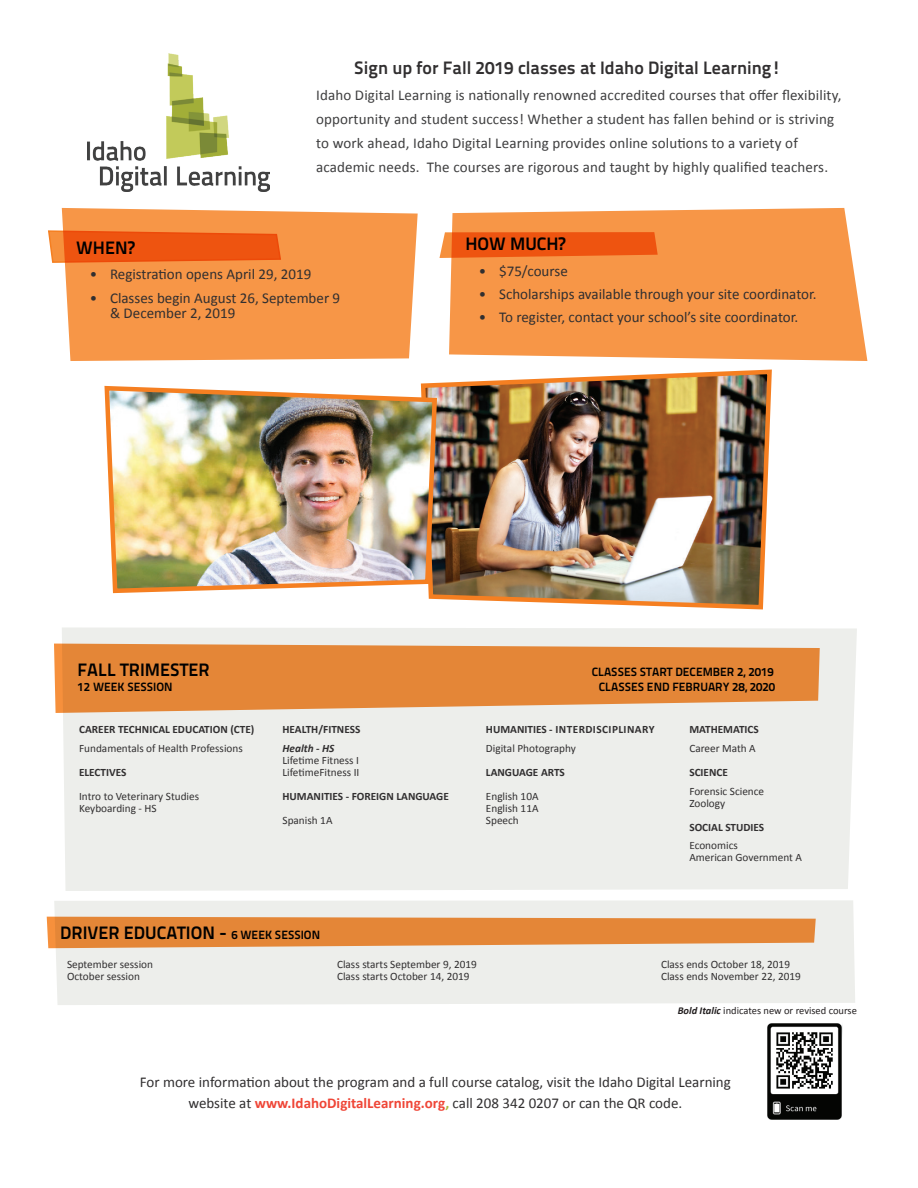
<style>
.page{position:relative;width:918px;height:1188px;background:#fff}
.page>*{position:absolute;margin:0;border:0;box-sizing:border-box;transform-origin:0 0}
.t1{font:18px "Titillium Text 14 L 800 wt";color:#000}
.t2{font:18px "Titillium Text 14 L 800 wt";color:#312f30}
.t3{font:15px/21px "Calibri";color:#312f30;text-align:center}
.t4{font:15px/24px "Calibri";letter-spacing:.01em;color:#3e3e3f}
.t5{font:12px "Titillium Text 14 L 800 wt";color:#000}
.t6{font:11.25px/12px "Calibri";color:#312f30}
.t7{font:700 11.25px "Calibri";color:#312f30}
.t8{font:700 11.25px "Calibri";letter-spacing:.04em;color:#312f30}
.t9{font:italic 700 11.25px "Calibri";color:#312f30}
.t10{font:10.5px "Calibri";color:#231f20}
.s1{font-size:12px}
.s2{font-weight:700;font-style:italic}
.s3{font-weight:700;color:#ef4637}
.s4{font-weight:700;color:#adb83d}
</style>
<div class="page">
<svg style="left:449px;top:208px;width:418px;height:153px;background:#f79d54"></svg>
<svg style="left:440px;top:232px;width:218px;height:26px;background:#ef5d18"></svg>
<div style="left:62px;top:208px;width:356px;height:153px;background:#f79647"></div>
<svg style="left:48px;top:230px;width:234px;height:34px;background:#ef611c"></svg>
<img style="left:87px;top:54px;width:183px;height:137px">
<div style="left:62px;top:627px;width:795px;height:264px;background:#edeeeb"></div>
<svg style="left:54px;top:644px;width:766px;height:69px;background:#e5924c"></svg>
<div style="left:54px;top:900px;width:801px;height:105px;background:#edeeeb"></div>
<svg style="left:47px;top:917px;width:769px;height:31px;background:#e5914a"></svg>
<img style="left:767px;top:1023px;width:76px;height:97px">
<img style="left:420px;top:369px;width:352px;height:241px">
<img style="left:104px;top:384px;width:335px;height:211px">
<h1 class="t2" style="left:354px;top:56px;width:428px">Sign up for Fall 2019 classes at Idaho Digital Learning!</h1>
<p class="t4" style="left:316px;top:83px;width:527px">Idaho Digital Learning is nationally renowned accredited courses that offer flexibility, opportunity and student success! Whether a student has fallen behind or is striving to work ahead, Idaho Digital Learning provides online solutions to a variety of academic needs. The courses are rigorous and taught by highly qualified teachers.</p>
<h1 class="t1" style="left:76px;top:236px;width:60px">WHEN?</h1>
<h2 class="t3" style="left:90px;top:264px;width:223px">• Registration opens April 29, 2019</h2>
<h2 class="t3" style="left:110px;top:290px;width:232px;line-height:15px;text-align:left;text-indent:-20px">• Classes begin August 26, September 9 &amp; December 2, 2019</h2>
<h1 class="t1" style="left:465px;top:233px;width:102px">HOW MUCH?</h1>
<h2 class="t3" style="left:479px;top:261px;width:90px">• $75/course</h2>
<h2 class="t3" style="left:479px;top:284px;width:339px">• Scholarships available through your site coordinator.</h2>
<h2 class="t3" style="left:479px;top:307px;width:321px">• To register, contact your school’s site coordinator.</h2>
<h1 class="t1" style="left:77px;top:659px;width:134px">FALL TRIMESTER</h1>
<p class="t5" style="left:592px;top:665px;width:184px">CLASSES START DECEMBER 2, 2019</p>
<p class="t5" style="left:77px;top:679px;width:97px">12 WEEK SESSION</p>
<p class="t5" style="left:599px;top:679px;width:178px">CLASSES END FEBRUARY 28, 2020</p>
<p class="t7" style="left:79px;top:722px;width:177px">CAREER TECHNICAL EDUCATION (CTE)</p>
<p class="t6" style="left:79px;top:742px;width:165px">Fundamentals of Health Professions</p>
<p class="t7" style="left:79px;top:765px;width:49px">ELECTIVES</p>
<p class="t6" style="left:79px;top:790px;width:122px">Intro to Veterinary Studies<br>Keyboarding - HS</p>
<p class="t7" style="left:283px;top:722px;width:79px">HEALTH/FITNESS</p>
<p class="t9" style="left:283px;top:741px;width:54px">Health - HS</p>
<p class="t6" style="left:283px;top:754px;width:78px">Lifetime Fitness I<br>LifetimeFitness II</p>
<p class="t7" style="left:283px;top:789px;width:168px">HUMANITIES - FOREIGN LANGUAGE</p>
<p class="t6" style="left:283px;top:814px;width:52px">Spanish 1A</p>
<p class="t8" style="left:486px;top:722px;width:170px">HUMANITIES - INTERDISCIPLINARY</p>
<p class="t6" style="left:486px;top:742px;width:91px">Digital Photography</p>
<p class="t7" style="left:486px;top:765px;width:80px">LANGUAGE ARTS</p>
<p class="t6" style="left:486px;top:790px;width:54px;text-align:justify">English 10A English 11A Speech</p>
<p class="t7" style="left:689px;top:722px;width:71px">MATHEMATICS</p>
<p class="t6" style="left:689px;top:742px;width:68px">Career Math A</p>
<p class="t7" style="left:689px;top:765px;width:40px">SCIENCE</p>
<p class="t6" style="left:689px;top:785px;width:76px">Forensic Science<br>Zoology</p>
<p class="t7" style="left:689px;top:820px;width:76px">SOCIAL STUDIES</p>
<p class="t6" style="left:689px;top:840px;width:114px">Economics<br>American Government A</p>
<h1 class="t1" style="left:60px;top:921px;width:261px">DRIVER EDUCATION - <span class="s1">6 WEEK SESSION</span></h1>
<p class="t6" style="left:67px;top:959px;width:88px">September session</p>
<p class="t6" style="left:337px;top:959px;width:141px">Class starts September 9, 2019</p>
<p class="t6" style="left:661px;top:959px;width:131px">Class ends October 18, 2019</p>
<p class="t6" style="left:67px;top:971px;width:74px">October session</p>
<p class="t6" style="left:337px;top:971px;width:134px">Class starts October 14, 2019</p>
<p class="t6" style="left:661px;top:971px;width:141px">Class ends November 22, 2019</p>
<p class="t10" style="left:678px;top:1004px;width:181px"><span class="s2">Bold Italic</span> indicates new or revised course</p>
<h2 class="t3" style="left:140px;top:1072px;width:593px">For more information about the program and a full course catalog, visit the Idaho Digital Learning website at <span class="s3">www.IdahoDigitalLearning.org</span><span class="s4">,</span> call 208 342 0207 or can the QR code.</h2>
</div>
